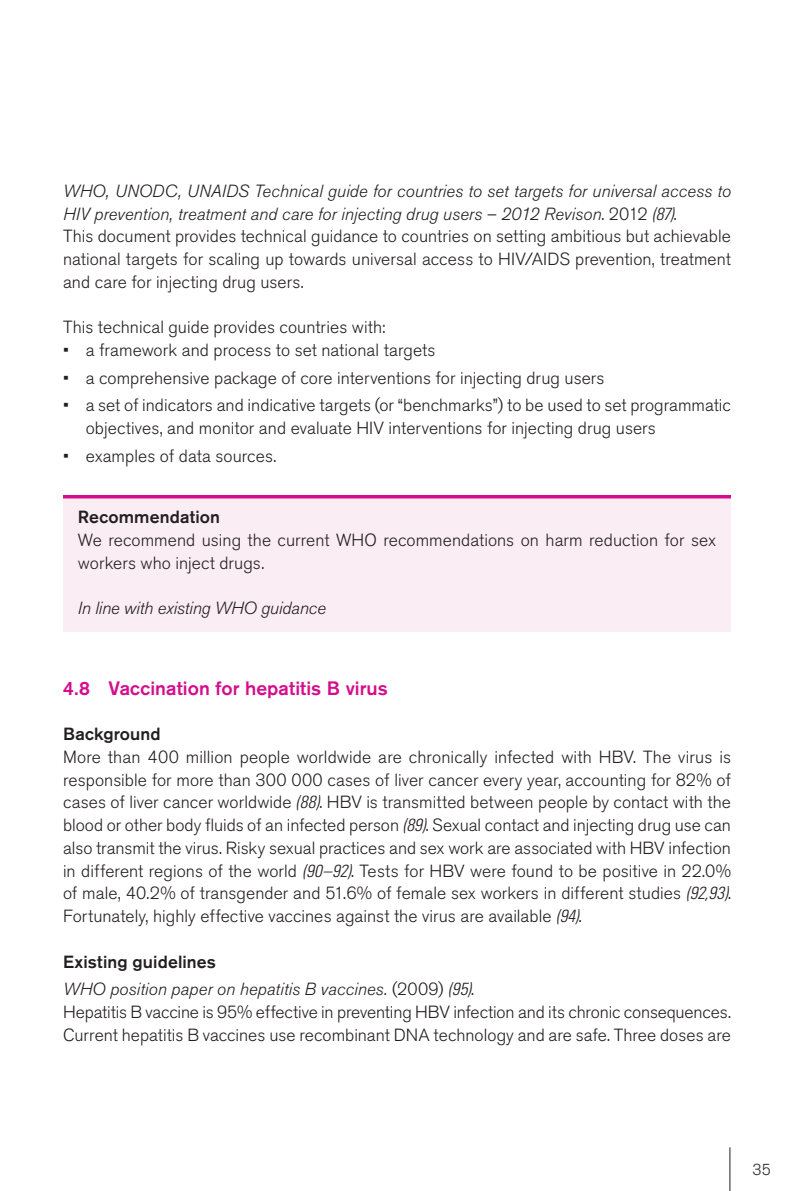
<style>
.page{position:relative;width:794px;height:1191px;background:#fff}
.page>*{position:absolute;margin:0;border:0;box-sizing:border-box;transform-origin:0 0}
.Title_1_1{font:500 19.25px "Akzidenz Grotesk BQ";letter-spacing:.005em;color:#d50d8c}
.Body{font:300 17.5px/22.8px "Akzidenz Grotesk BQ";color:#231f20;text-align:justify}
.Body_Bullets_plain{font:300 17.5px/22.8px "Akzidenz Grotesk BQ";letter-spacing:.005em;color:#231f20}
.Body-2{font:italic 300 17.5px/22.8px "Akzidenz Grotesk BQ";letter-spacing:.005em;color:#231f20}
.Title_1_1_1{font:italic 300 17.5px "Akzidenz Grotesk BQ";letter-spacing:.005em;color:#231f20}
.Title_1_1_1-2{font:500 17.5px "Akzidenz Grotesk BQ";letter-spacing:.005em;color:#231f20}
.t1{font:300 15.75px "Akzidenz Grotesk BQ";color:#231f20}
.s1{font-style:normal}
.s2{font-family:"Univers";font-stretch:condensed}
.s3{font-weight:500}
.s4{font-family:"Univers";font-style:italic;font-stretch:condensed}
</style>
<div class="page">
<hr style="left:729px;top:1147px;width:1px;height:44px;background:#231f20">
<div style="left:63px;top:495px;width:668px;height:137px;background:#fbedf4"></div>
<hr style="left:63px;top:495px;width:668px;height:3px;background:#d50d8c">
<p class="Body-2" style="left:63px;top:179px;width:669px">WHO, UNODC, UNAIDS Technical guide for countries to set targets for universal access to<br>HIV prevention, treatment and care for injecting drug users – 2012 Revison<span class="s1">. 2012</span> <span class="s2">(87)</span><span class="s1">.</span></p>
<p class="Body" style="left:63px;top:225px;width:669px">This document provides technical guidance to countries on setting ambitious but achievable national targets for scaling up towards universal access to HIV/AIDS prevention, treatment and care for injecting drug users.</p>
<p class="Body" style="left:63px;top:316px;width:324px">This technical guide provides countries with:</p>
<p class="Body_Bullets_plain" style="left:63px;top:339px;width:374px">• a framework and process to set national targets</p>
<p class="Body_Bullets_plain" style="left:63px;top:367px;width:543px">• a comprehensive package of core interventions for injecting drug users</p>
<p class="Body_Bullets_plain" style="left:86px;top:394px;width:646px;text-indent:-23px">• a set of indicators and indicative targets (or “benchmarks”) to be used to set programmatic objectives, and monitor and evaluate HIV interventions for injecting drug users</p>
<p class="Body_Bullets_plain" style="left:63px;top:445px;width:215px">• examples of data sources.</p>
<p class="Body" style="left:78px;top:506px;width:639px;text-align:left"><span class="s3">Recommendation<br></span>We recommend using the current WHO recommendations on harm reduction for sex workers who inject drugs.</p>
<p class="Body-2" style="left:78px;top:597px;width:249px">In line with existing WHO guidance</p>
<p class="Title_1_1" style="left:63px;top:676px;width:326px">4.8 Vaccination for hepatitis B virus</p>
<p class="Title_1_1_1-2" style="left:63px;top:723px;width:99px">Background</p>
<p class="Body" style="left:63px;top:745px;width:669px">More than 400 million people worldwide are chronically infected with HBV. The virus is responsible for more than 300 000 cases of liver cancer every year, accounting for 82% of cases of liver cancer worldwide <span class="s4">(88)</span>. HBV is transmitted between people by contact with the blood or other body fluids of an infected person <span class="s4">(89)</span>. Sexual contact and injecting drug use can also transmit the virus. Risky sexual practices and sex work are associated with HBV infection in different regions of the world <span class="s4">(90–92)</span>. Tests for HBV were found to be positive in 22.0% of male, 40.2% of transgender and 51.6% of female sex workers in different studies <span class="s4">(92,93)</span>.<br>Fortunately, highly effective vaccines against the virus are available <span class="s4">(94)</span>.</p>
<p class="Title_1_1_1-2" style="left:63px;top:950px;width:154px">Existing guidelines</p>
<p class="Title_1_1_1" style="left:63px;top:979px;width:412px">WHO position paper on hepatitis B vaccines. <span class="s1">(2009)</span> <span class="s2">(95)</span><span class="s1">.</span></p>
<p class="Body" style="left:63px;top:1001px;width:669px">Hepatitis B vaccine is 95% effective in preventing HBV infection and its chronic consequences.<br>Current hepatitis B vaccines use recombinant DNA technology and are safe. Three doses are</p>
<p class="t1" style="left:752px;top:1160px;width:20px">35</p>
</div>
